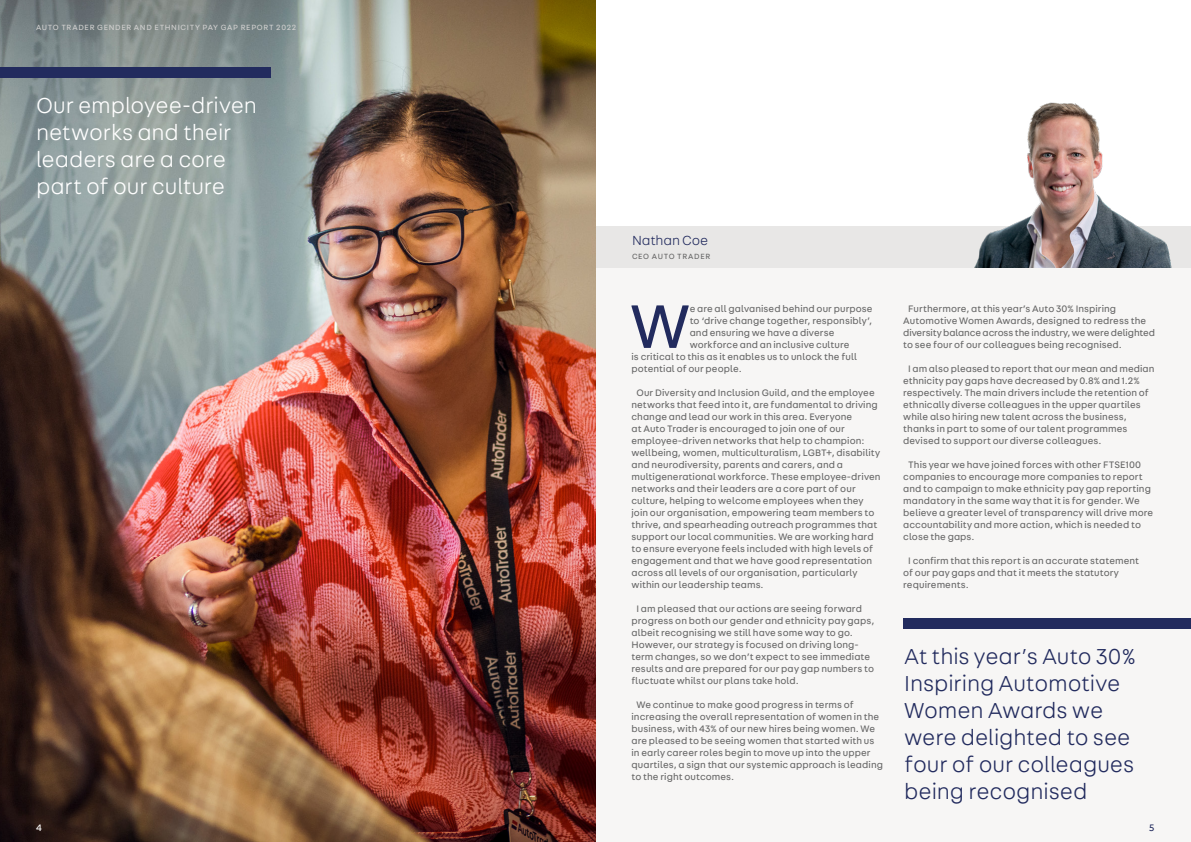
<style>
.page{position:relative;width:1191px;height:842px;background:#fff}
.page>*{position:absolute;margin:0;border:0;box-sizing:border-box;transform-origin:0 0}
.AT_Basic{font:65.4px "AT Fabriga";color:#222b5e}
.AT_Basic-2{font:300 23px/27px "AT Fabriga";letter-spacing:-.005em;color:#222b5e}
.AT_Basic-3{font:300 23px/27px "AT Fabriga";letter-spacing:-.005em;color:#fff}
.AT_Basic-4{font:300 14px "AT Fabriga";letter-spacing:-.01em;color:#222b5e}
.AT_Basic-5{font:10px/12px "AT Fabriga";letter-spacing:.005em;color:#666}
.t1{font:10px "AT Fabriga";color:#fff}
.t2{font:10px "AT Fabriga";color:#222b5e}
.AT_Basic-6{font:8px "AT Fabriga";letter-spacing:.085em;color:#d1d0cf}
.AT_Basic-7{font:8px "AT Fabriga";letter-spacing:.08em;color:#666}
</style>
<div class="page">
<div style="left:595px;top:266px;width:596px;height:576px;background:#f7f6f5"></div>
<div style="left:595px;top:226px;width:596px;height:41px;background:#e8e7e6"></div>
<img style="left:974px;top:102px;width:198px;height:165px">
<img style="left:0;top:0;width:595px;height:842px">
<div style="left:0;top:67px;width:271px;height:10px;background:#222b5e"></div>
<div style="left:903px;top:618px;width:288px;height:10px;background:#222b5e"></div>
<p class="AT_Basic-6" style="left:36px;top:22px;width:262px">AUTO TRADER GENDER AND ETHNICITY PAY GAP REPORT 2022</p>
<p class="AT_Basic-3" style="left:36px;top:92px;width:222px">Our employee-driven networks and their leaders are a core part of our culture</p>
<p class="t1" style="left:36px;top:821px;width:7px">4</p>
<p class="AT_Basic-4" style="left:632px;top:232px;width:78px">Nathan Coe</p>
<p class="AT_Basic-7" style="left:632px;top:251px;width:80px">CEO AUTO TRADER</p>
<p class="AT_Basic" style="left:630px;top:284px;width:61px">W</p>
<p class="AT_Basic-5" style="left:689px;top:302px;width:184px">e are all galvanised behind our purpose</p>
<p class="AT_Basic-5" style="left:689px;top:314px;width:184px">to ‘drive change together, responsibly’,</p>
<p class="AT_Basic-5" style="left:689px;top:326px;width:146px">and ensuring we have a diverse</p>
<p class="AT_Basic-5" style="left:689px;top:338px;width:161px">workforce and an inclusive culture</p>
<p class="AT_Basic-5" style="left:631px;top:350px;width:227px">is critical to this as it enables us to unlock the full</p>
<p class="AT_Basic-5" style="left:631px;top:362px;width:112px">potential of our people.</p>
<p class="AT_Basic-5" style="left:631px;top:386px;width:250px;text-indent:5px">Our Diversity and Inclusion Guild, and the employee networks that feed into it, are fundamental to driving change and lead our work in this area. Everyone<br>at Auto Trader is encouraged to join one of our employee-driven networks that help to champion: wellbeing, women, multiculturalism, LGBT+, disability and neurodiversity, parents and carers, and a multigenerational workforce. These employee-driven networks and their leaders are a core part of our culture, helping to welcome employees when they join our organisation, empowering team members to thrive, and spearheading outreach programmes that support our local communities. We are working hard to ensure everyone feels included with high levels of engagement and that we have good representation across all levels of our organisation, particularly within our leadership teams.</p>
<p class="AT_Basic-5" style="left:631px;top:602px;width:244px;text-indent:5px">I am pleased that our actions are seeing forward progress on both our gender and ethnicity pay gaps, albeit recognising we still have some way to go.<br>However, our strategy is focused on driving long&shy;term changes, so we don’t expect to see immediate results and are prepared for our pay gap numbers to fluctuate whilst our plans take hold.</p>
<p class="AT_Basic-5" style="left:631px;top:698px;width:253px;text-indent:5px">We continue to make good progress in terms of increasing the overall representation of women in the business, with 43% of our new hires being women. We are pleased to be seeing women that started with us in early career roles begin to move up into the upper quartiles, a sign that our systemic approach is leading to the right outcomes.</p>
<p class="AT_Basic-5" style="left:903px;top:302px;width:253px;text-indent:5px">Furthermore, at this year’s Auto 30% Inspiring Automotive Women Awards, designed to redress the diversity balance across the industry, we were delighted to see four of our colleagues being recognised.</p>
<p class="AT_Basic-5" style="left:903px;top:362px;width:253px;text-indent:5px">I am also pleased to report that our mean and median ethnicity pay gaps have decreased by 0.8% and 1.2% respectively. The main drivers include the retention of ethnically diverse colleagues in the upper quartiles while also hiring new talent across the business, thanks in part to some of our talent programmes devised to support our diverse colleagues.</p>
<p class="AT_Basic-5" style="left:903px;top:458px;width:251px;text-indent:5px">This year we have joined forces with other FTSE100 companies to encourage more companies to report and to campaign to make ethnicity pay gap reporting mandatory in the same way that it is for gender. We believe a greater level of transparency will drive more accountability and more action, which is needed to close the gaps.</p>
<p class="AT_Basic-5" style="left:903px;top:554px;width:237px;text-indent:5px">I confirm that this report is an accurate statement of our pay gaps and that it meets the statutory requirements.</p>
<p class="AT_Basic-2" style="left:904px;top:643px;width:232px">At this year’s Auto 30%<br>Inspiring Automotive<br>Women Awards we were delighted to see four of our colleagues being recognised</p>
<p class="t2" style="left:1149px;top:821px;width:7px">5</p>
</div>
